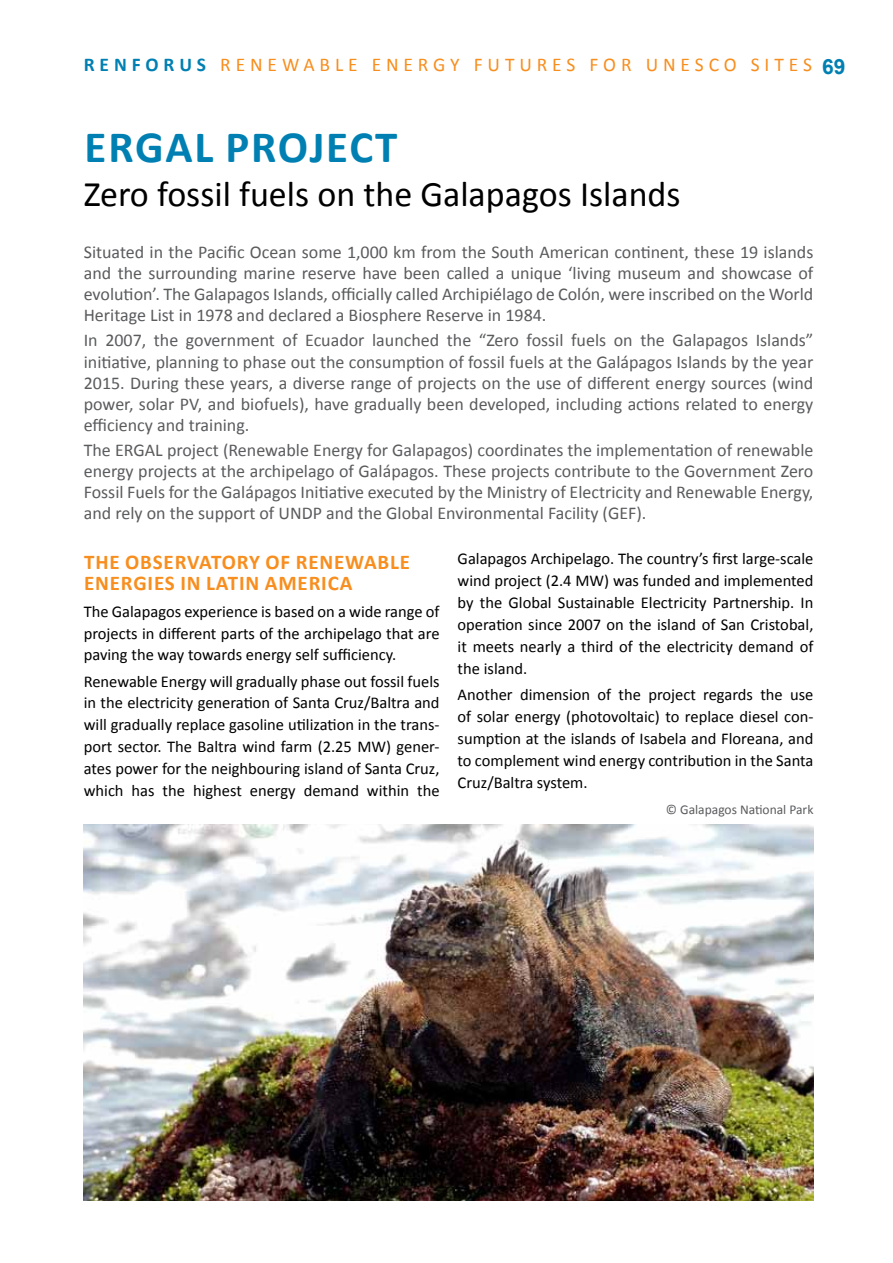
<style>
.page{position:relative;width:893px;height:1263px;background:#fff}
.page>*{position:absolute;margin:0;border:0;box-sizing:border-box;transform-origin:0 0}
.t1{font:700 45px "Calibri";letter-spacing:.04em;color:#0080b2}
.t2{font:36px "Calibri";color:#000}
.t3{font:700 21px "Calibri";letter-spacing:.04em;color:#f78e1e}
.t4{font:19.5px "Calibri";letter-spacing:.25em;color:#f78e1e}
.t5{font:18px/21px "Calibri";color:#5a5b5d;text-align:justify}
.t6{font:16.5px/21.9px "Calibri";color:#000;text-align:justify}
.t7{font:13.5px "Calibri";color:#5a5b5d}
.s1{font-weight:700;color:#0080b2}
.s2{font-family:"Arial";font-weight:700;font-size:21px;color:#0080b2}
</style>
<div class="page">
<img style="left:84px;top:824px;width:729px;height:376px">
<p class="t4" style="left:84px;top:52px;width:763px"><span class="s1">RENFORUS</span> RENEWABLE ENERGY FUTURES FOR UNESCO SITES <span class="s2">69</span></p>
<h1 class="t1" style="left:85px;top:119px;width:314px">ERGAL PROJECT</h1>
<h2 class="t2" style="left:84px;top:171px;width:598px">Zero fossil fuels on the Galapagos Islands</h2>
<p class="t5" style="left:84px;top:242px;width:731px">Situated in the Pacific Ocean some 1,000 km from the South American continent, these 19 islands and the surrounding marine reserve have been called a unique ‘living museum and showcase of evolution’. The Galapagos Islands, officially called Archipiélago de Colón, were inscribed on the World Heritage List in 1978 and declared a Biosphere Reserve in 1984.</p>
<p class="t5" style="left:84px;top:330px;width:731px">In 2007, the government of Ecuador launched the “Zero fossil fuels on the Galapagos Islands” initiative, planning to phase out the consumption of fossil fuels at the Galápagos Islands by the year 2015. During these years, a diverse range of projects on the use of different energy sources (wind power, solar PV, and biofuels), have gradually been developed, including actions related to energy efficiency and training.</p>
<p class="t5" style="left:84px;top:439px;width:731px">The ERGAL project (Renewable Energy for Galapagos) coordinates the implementation of renewable energy projects at the archipelago of Galápagos. These projects contribute to the Government Zero Fossil Fuels for the Galápagos Initiative executed by the Ministry of Electricity and Renewable Energy, and rely on the support of UNDP and the Global Environmental Facility (GEF).</p>
<p class="t3" style="left:84px;top:548px;width:225px">THE OBSERVATORY OF RENE</p>
<p class="t3" style="left:345px;top:548px;width:55px">WABLE</p>
<p class="t3" style="left:84px;top:570px;width:13px">ENERG</p>
<p class="t3" style="left:148px;top:570px;width:206px">IES IN LATIN AMERICA</p>
<p class="t6" style="left:84px;top:600px;width:357px">The Galapagos experience is based on a wide range of projects in different parts of the archipelago that are paving the way towards energy self sufficiency.</p>
<p class="t6" style="left:84px;top:670px;width:357px">Renewable Energy will gradually phase out fossil fuels in the electricity generation of Santa Cruz/Baltra and will gradually replace gasoline utilization in the trans&shy;port sector. The Baltra wind farm (2.25 MW) gener&shy;ates power for the neighbouring island of Santa Cruz, which has the highest energy demand within the</p>
<p class="t6" style="left:458px;top:548px;width:357px">Galapagos Archipelago. The country’s first large-scale wind project (2.4 MW) was funded and implemented by the Global Sustainable Electricity Partnership. In operation since 2007 on the island of San Cristobal, it meets nearly a third of the electricity demand of the island.</p>
<p class="t6" style="left:458px;top:684px;width:357px">Another dimension of the project regards the use of solar energy (photovoltaic) to replace diesel con&shy;sumption at the islands of Isabela and Floreana, and to complement wind energy contribution in the Santa Cruz/Baltra system.</p>
<p class="t7" style="left:666px;top:801px;width:149px">© Galapagos National Park</p>
</div>
